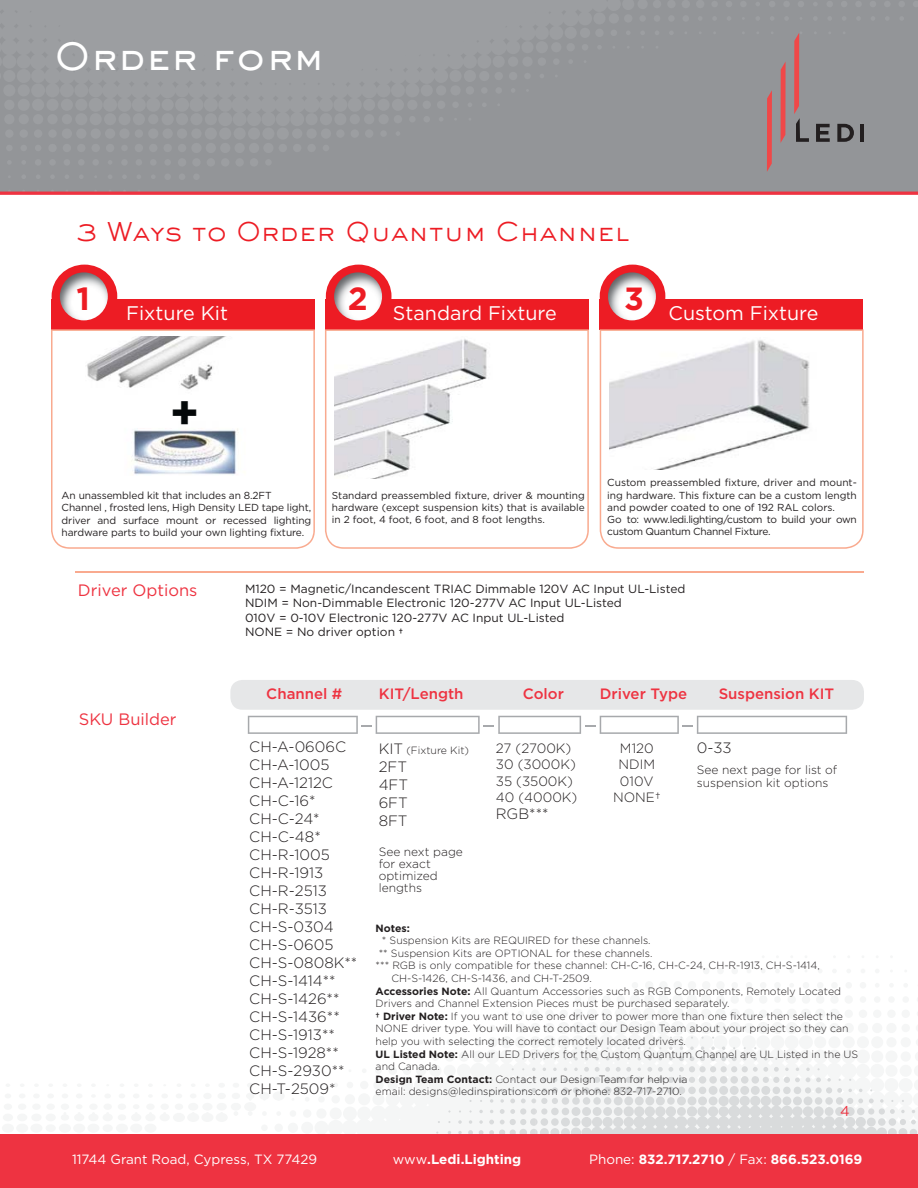
<style>
.page{position:relative;width:918px;height:1188px;background:#fff}
.page>*{position:absolute;margin:0;border:0;box-sizing:border-box;transform-origin:0 0}
.t1{font:700 46.35px "Gotham";color:#040809}
.t2{font:500 36.9px "Sackers Gothic Std";color:#fff}
.t3{font:700 32.1px "Gotham";color:#ed1c24}
.t4{font:300 25.5px "Sackers Gothic Std";color:#ed1c24}
.t5{font:19.65px "Gotham";color:#fff}
.t6{font:16.5px "Gotham";color:#ee3341}
.t7{font:300 15px/18px "Gotham";color:#231f20}
.t8{font:500 15px "Gotham";color:#ee3341}
.t9{font:14.25px "Gotham";color:#ee3341}
.t10{font:300 13.5px/16.5px "Gotham";color:#231f20}
.t11{font:700 13.35px "Gotham";color:#fff}
.t12{font:13.35px "Gotham";color:#fff}
.t13{font:300 12px/12px "Gotham";color:#231f20}
.t14{font:11.85px/14.4px "Gotham";color:#231f20}
.t15{font:300 10.5px "Gotham";color:#231f20}
.t16{font:700 10.5px "Gotham";color:#231f20}
.t17{font:10.2px/12.3px "Gotham";letter-spacing:-.01em;color:#231f20}
.t18{font:10.05px/12.1px "Gotham";color:#231f20;text-align:justify}
.s1{font-weight:700;font-size:10.5px}
.s2{font-size:15px}
.s3{font-weight:700}
.s4{font-weight:400}
</style>
<div class="page">
<div style="left:0;top:0;width:918px;height:193px;background:#939598"></div>
<svg style="left:480px;top:1037px;width:393px;height:62px;fill:#f5f6f6"></svg>
<svg style="left:436px;top:1099px;width:482px;height:35px;fill:#dbddde"></svg>
<svg style="left:0;top:191px;width:621px;height:1px"></svg>
<svg style="left:0;top:192px;width:918px;height:3px;background:#ee3d4a"></svg>
<div style="left:0;top:1134px;width:918px;height:54px;background:#ee3341"></div>
<svg style="left:816px;top:124px;width:14px;height:18px"></svg>
<svg style="left:837px;top:124px;width:17px;height:18px"></svg>
<hr style="left:860px;top:124px;width:4px;height:18px;background:#231f20">
<svg style="left:767px;top:90px;width:5px;height:82px"></svg>
<svg style="left:781px;top:62px;width:5px;height:80px"></svg>
<svg style="left:794px;top:33px;width:15px;height:109px"></svg>
<div style="left:230px;top:680px;width:634px;height:30px;background:#e6e7e8;border-radius:12px"></div>
<div style="left:52px;top:299px;width:263px;height:30px;background:#ed1c24"></div>
<div style="left:52px;top:265px;width:65px;height:63px;background:#ed1c24;border-radius:50%"></div>
<img style="left:60px;top:272px;width:48px;height:48px;border-radius:50%">
<div style="left:326px;top:299px;width:263px;height:30px;background:#ed1c24"></div>
<div style="left:326px;top:265px;width:66px;height:63px;background:#ed1c24;border-radius:50%"></div>
<img style="left:334px;top:272px;width:48px;height:48px;border-radius:50%">
<div style="left:600px;top:299px;width:263px;height:30px;background:#ed1c24"></div>
<div style="left:600px;top:265px;width:65px;height:63px;background:#ed1c24;border-radius:50%"></div>
<img style="left:608px;top:272px;width:48px;height:48px;border-radius:50%">
<svg style="left:248px;top:716px;width:599px;height:18px"></svg>
<hr style="left:76px;top:571px;width:788px;height:1px;background:#f9aa8f">
<svg style="left:51px;top:329px;width:264px;height:220px"></svg>
<svg style="left:325px;top:329px;width:264px;height:220px"></svg>
<svg style="left:600px;top:329px;width:264px;height:220px"></svg>
<svg style="left:62px;top:336px;width:245px;height:143px"></svg>
<svg style="left:335px;top:336px;width:245px;height:143px"></svg>
<svg style="left:610px;top:338px;width:245px;height:132px"></svg>
<h2 class="t2" style="left:54px;top:35px;width:273px">Order form</h2>
<h3 class="t4" style="left:75px;top:217px;width:556px">3 Ways to Order Quantum Channel</h3>
<h3 class="t3" style="left:77px;top:286px;width:15px">1</h3>
<h3 class="t3" style="left:348px;top:286px;width:21px">2</h3>
<h3 class="t3" style="left:624px;top:286px;width:21px">3</h3>
<h3 class="t5" style="left:126px;top:306px;width:103px">Fixture Kit</h3>
<h3 class="t5" style="left:393px;top:306px;width:165px">Standard Fixture</h3>
<h3 class="t5" style="left:669px;top:306px;width:151px">Custom Fixture</h3>
<h1 class="t1" style="left:170px;top:386px;width:31px">+</h1>
<p class="t17" style="left:62px;top:490px;width:251px">An unassembled kit that includes an 8.2FT Channel , frosted lens, High Density LED tape light, driver and surface mount or recessed lighting hardware parts to build your own lighting fixture.</p>
<p class="t18" style="left:332px;top:490px;width:255px">Standard preassembled fixture, driver &amp; mounting hardware (except suspension kits) that is available in 2 foot, 4 foot, 6 foot, and 8 foot lengths.</p>
<p class="t17" style="left:607px;top:477px;width:251px">Custom preassembled fixture, driver and mount&shy;ing hardware. This fixture can be a custom length and powder coated to one of 192 RAL colors.<br>Go to: www.ledi.lighting/custom to build your own custom Quantum Channel Fixture.</p>
<h3 class="t6" style="left:78px;top:584px;width:121px">Driver Options</h3>
<h3 class="t6" style="left:79px;top:713px;width:99px">SKU Builder</h3>
<p class="t14" style="left:245px;top:582px;width:442px">M120 = Magnetic/Incandescent TRIAC Dimmable 120V AC Input UL-Listed NDIM = Non-Dimmable Electronic 120-277V AC Input UL-Listed<br>010V = 0-10V Electronic 120-277V AC Input UL-Listed<br>NONE = No driver option <span class="s1">†</span></p>
<h3 class="t8" style="left:266px;top:685px;width:78px">Channel #</h3>
<h3 class="t8" style="left:379px;top:685px;width:86px">KIT/Length</h3>
<h3 class="t8" style="left:523px;top:685px;width:43px">Color</h3>
<h3 class="t8" style="left:600px;top:685px;width:89px">Driver Type</h3>
<h3 class="t8" style="left:719px;top:685px;width:117px">Suspension KIT</h3>
<h3 class="t7" style="left:249px;top:739px;width:110px">CH-A-0606C<br>CH-A-1005<br>CH-A-1212C<br>CH-C-16*<br>CH-C-24*<br>CH-C-48*<br>CH-R-1005<br>CH-R-1913<br>CH-R-2513<br>CH-R-3513<br>CH-S-0304<br>CH-S-0605<br>CH-S-0808K**<br>CH-S-1414**<br>CH-S-1426**<br>CH-S-1436**<br>CH-S-1913**<br>CH-S-1928**<br>CH-S-2930**<br>CH-T-2509*</h3>
<p class="t15" style="left:379px;top:747px;width:92px"><span class="s2">KIT</span> (Fixture Kit)</p>
<p class="t10" style="left:613px;top:741px;width:49px;text-align:center">M120<br>NDIM<br>010V<br>NONE†</p>
<h3 class="t7" style="left:697px;top:739px;width:36px">0-33</h3>
<p class="t10" style="left:496px;top:741px;width:83px">27 (2700K)<br>30 (3000K)<br>35 (3500K)<br>40 (4000K)</p>
<h3 class="t7" style="left:496px;top:806px;width:54px">RGB***</h3>
<h3 class="t7" style="left:379px;top:759px;width:31px;text-align:justify">2FT 4FT 6FT 8FT</h3>
<p class="t13" style="left:379px;top:847px;width:86px">See next page for exact optimized lengths</p>
<p class="t13" style="left:697px;top:764px;width:142px;line-height:13.5px">See next page for list of suspension kit options</p>
<p class="t16" style="left:376px;top:924px;width:36px">Notes:</p>
<p class="t15" style="left:382px;top:937px;width:270px">* Suspension Kits are REQUIRED for these channels.</p>
<p class="t15" style="left:379px;top:949px;width:275px">** Suspension Kits are OPTIONAL for these channels.</p>
<p class="t15" style="left:376px;top:962px;width:446px">*** RGB is only compatible for these channel: CH-C-16, CH-C-24, CH-R-1913, CH-S-1414,</p>
<p class="t15" style="left:391px;top:974px;width:202px">CH-S-1426, CH-S-1436, and CH-T-2509.</p>
<p class="t15" style="left:376px;top:987px;width:467px"><span class="s3">Accessories Note:</span> All Quantum Accessories such as RGB Components, Remotely Located</p>
<p class="t15" style="left:376px;top:1000px;width:355px">Drivers and Channel Extension Pieces must be purchased separately.</p>
<p class="t15" style="left:376px;top:1012px;width:469px"><span class="s3">† Driver Note:</span> If you want to use one driver to power more than one fixture then select the</p>
<p class="t15" style="left:376px;top:1025px;width:474px">NONE driver type. You will have to contact our Design Team about your project so they can</p>
<p class="t15" style="left:376px;top:1037px;width:312px">help you with selecting the correct remotely located drivers.</p>
<p class="t15" style="left:376px;top:1050px;width:484px"><span class="s3">UL Listed Note:</span> All our LED Drivers for the Custom Quantum Channel are UL Listed in the US</p>
<p class="t15" style="left:376px;top:1063px;width:66px">and Canada.</p>
<p class="t15" style="left:376px;top:1075px;width:313px"><span class="s3">Design Team Contact:</span> Contact our Design Team for help via</p>
<p class="t15" style="left:376px;top:1088px;width:308px">email: designs@ledinspirations.com or phone: 832-717-2710.</p>
<h3 class="t9" style="left:840px;top:1106px;width:11px">4</h3>
<p class="t12" style="left:72px;top:1154px;width:247px">11744 Grant Road, Cypress, TX 77429</p>
<p class="t11" style="left:393px;top:1154px;width:130px"><span class="s4">www</span>.Ledi.Lighting</p>
<p class="t11" style="left:589px;top:1154px;width:275px"><span class="s4">Phone:</span> 832.717.2710 <span class="s4">/ Fax:</span> 866.523.0169</p>
</div>
